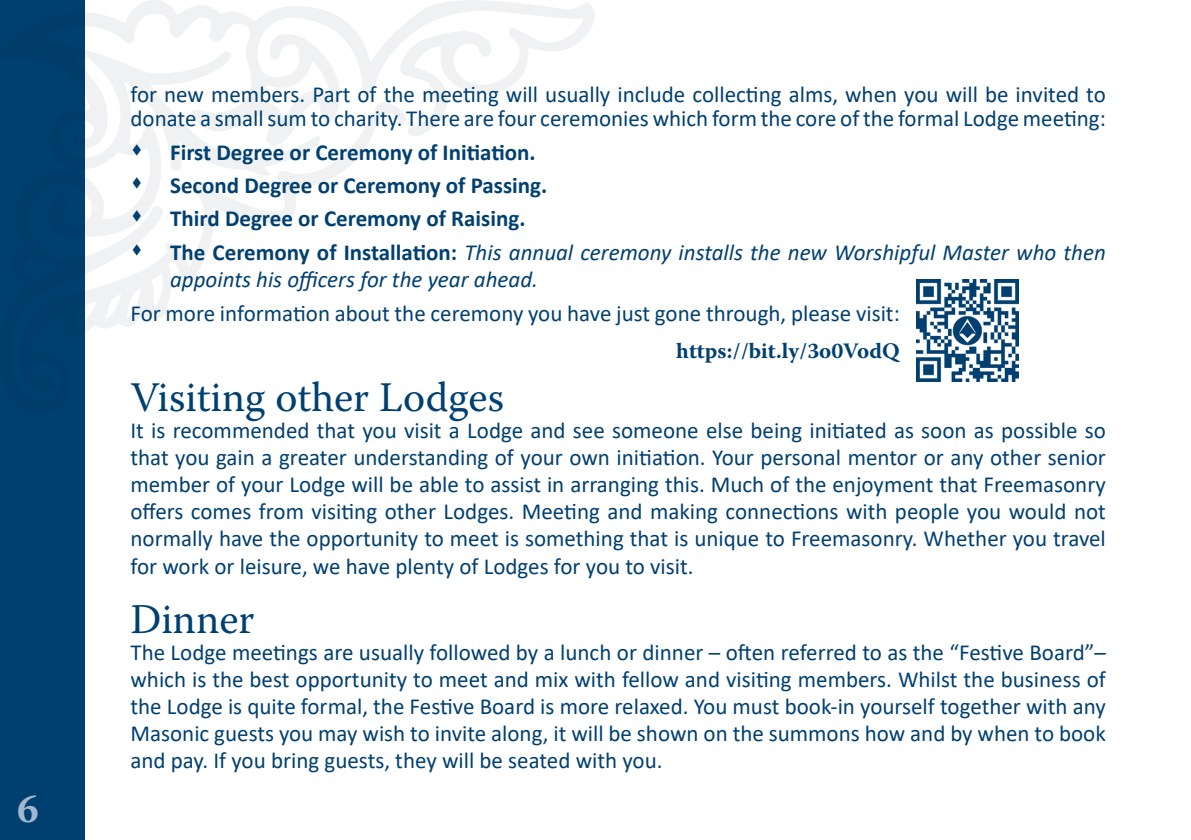
<style>
.page{position:relative;width:1191px;height:840px;background:#fff}
.page>*{position:absolute;margin:0;border:0;box-sizing:border-box;transform-origin:0 0}
.Section_Title{font:42px "Warnock Pro";color:#004071}
.t1{font:700 40px "Warnock Pro";color:#a3b8cf}
._11_5pt_Calibri_Blue{font:23px/27.2px "Calibri";color:#004071;text-align:justify}
.t2{font:italic 23px/27.6px "Calibri";color:#004071}
.t3{font:700 23px "Calibri";color:#004071}
.t4{font:700 22px "Warnock Pro";color:#004071}
.s1{font-weight:700;font-style:normal}
</style>
<div class="page">
<div style="left:0;top:0;width:85px;height:839px;background:#004071"></div>
<img style="left:917px;top:279px;width:102px;height:102px">
<svg style="left:133px;top:143px;width:8px;height:12px"></svg>
<svg style="left:133px;top:210px;width:8px;height:12px"></svg>
<h2 class="t1" style="left:17px;top:784px;width:23px">6</h2>
<p class="_11_5pt_Calibri_Blue" style="left:130px;top:82px;width:977px;line-height:24px">for new members. Part of the meeting will usually include collecting alms, when you will be invited to donate a small sum to charity. There are four ceremonies which form the core of the formal Lodge meeting:</p>
<p class="t3" style="left:170px;top:136px;width:367px">First Degree or Ceremony of Initiation.</p>
<p class="t3" style="left:170px;top:169px;width:378px">Second Degree or Ceremony of Passing.</p>
<p class="t3" style="left:170px;top:202px;width:357px">Third Degree or Ceremony of Raising.</p>
<p class="t2" style="left:170px;top:237px;width:937px"><span class="s1">The Ceremony of Installation:</span> This annual ceremony installs the new Worshipful Master who then appoints his officers for the year ahead.</p>
<p class="_11_5pt_Calibri_Blue" style="left:130px;top:298px;width:771px">For more information about the ceremony you have just gone through, please visit:</p>
<p class="t4" style="left:676px;top:338px;width:225px">https://bit.ly/3o0VodQ</p>
<p class="Section_Title" style="left:130px;top:372px;width:375px">Visiting other Lodges</p>
<p class="_11_5pt_Calibri_Blue" style="left:130px;top:416px;width:977px">It is recommended that you visit a Lodge and see someone else being initiated as soon as possible so that you gain a greater understanding of your own initiation. Your personal mentor or any other senior member of your Lodge will be able to assist in arranging this. Much of the enjoyment that Freemasonry offers comes from visiting other Lodges. Meeting and making connections with people you would not normally have the opportunity to meet is something that is unique to Freemasonry. Whether you travel for work or leisure, we have plenty of Lodges for you to visit.</p>
<p class="Section_Title" style="left:130px;top:593px;width:126px">Dinner</p>
<p class="_11_5pt_Calibri_Blue" style="left:130px;top:637px;width:977px">The Lodge meetings are usually followed by a lunch or dinner – often referred to as the “Festive Board”– which is the best opportunity to meet and mix with fellow and visiting members. Whilst the business of the Lodge is quite formal, the Festive Board is more relaxed. You must book-in yourself together with any Masonic guests you may wish to invite along, it will be shown on the summons how and by when to book and pay. If you bring guests, they will be seated with you.</p>
</div>
